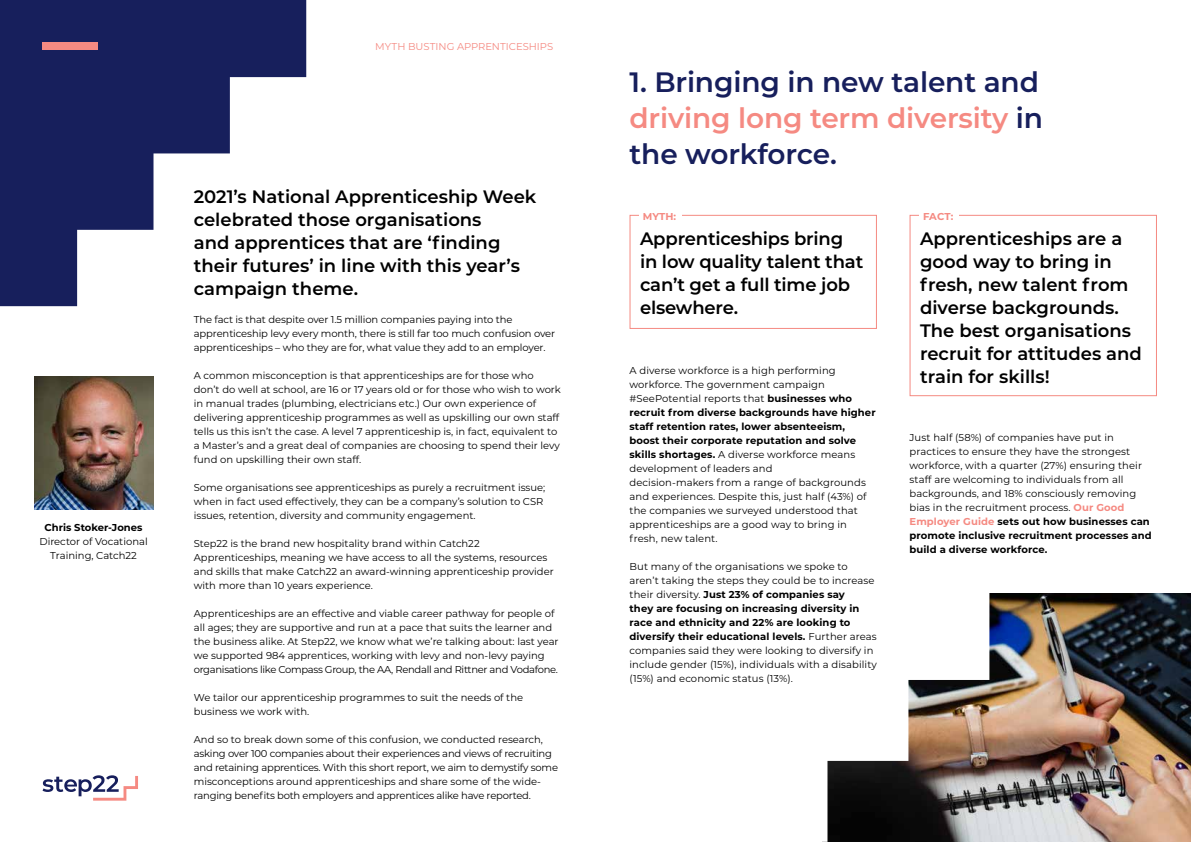
<style>
.page{position:relative;width:1191px;height:842px;background:#fff}
.page>*{position:absolute;margin:0;border:0;box-sizing:border-box;transform-origin:0 0}
.t1{font:600 28px/36px "Montserrat";letter-spacing:-.005em;color:#171f5c}
.t2{font:600 18px/23px "Montserrat";color:#000}
.t3{font:10px/14px "Montserrat";color:#000}
.t4{font:10px/14px "Montserrat";letter-spacing:-.02em;color:#000}
.t5{font:10px "Montserrat";color:#f58a82}
.t6{font:700 10px "Montserrat";color:#000}
.t7{font:700 10px "Montserrat";color:#f58a82}
.s1{color:#f58a82}
.s2{font-weight:700}
.s3{font-weight:700;color:#f58a82}
</style>
<div class="page">
<img style="left:989px;top:593px;width:202px;height:249px">
<img style="left:822px;top:680px;width:167px;height:162px">
<svg style="left:0;top:0;width:306px;height:306px;fill:#171f5c"></svg>
<div style="left:43px;top:43px;width:55px;height:7px;background:#f58a82"></div>
<svg style="left:43px;top:775px;width:95px;height:26px"></svg>
<img style="left:34px;top:376px;width:119px;height:134px">
<div style="left:629px;top:215px;width:248px;height:114px;border:1px solid #f58a82"></div>
<div style="left:639px;top:209px;width:42px;height:17px;background:#fff"></div>
<div style="left:909px;top:215px;width:248px;height:181px;border:1px solid #f58a82"></div>
<div style="left:919px;top:209px;width:40px;height:17px;background:#fff"></div>
<p class="t5" style="left:375px;top:40px;width:180px">MYTH BUSTING APPRENTICESHIPS</p>
<p class="t6" style="left:45px;top:520px;width:99px">Chris Stoker-Jones</p>
<p class="t3" style="left:39px;top:534px;width:110px;text-align:center">Director of Vocational<br>Training, Catch22</p>
<h2 class="t2" style="left:194px;top:184px;width:344px">2021’s National Apprenticeship Week celebrated those organisations<br>and apprentices that are ‘finding their futures’ in line with this year’s campaign theme.</h2>
<p class="t3" style="left:194px;top:312px;width:363px">The fact is that despite over 1.5 million companies paying into the apprenticeship levy every month, there is still far too much confusion over apprenticeships – who they are for, what value they add to an employer.</p>
<p class="t3" style="left:194px;top:368px;width:368px">A common misconception is that apprenticeships are for those who don’t do well at school, are 16 or 17 years old or for those who wish to work in manual trades (plumbing, electricians etc.) Our own experience of delivering apprenticeship programmes as well as upskilling our own staff tells us this isn’t the case. A level 7 apprenticeship is, in fact, equivalent to a Master’s and a great deal of companies are choosing to spend their levy fund on upskilling their own staff.</p>
<p class="t3" style="left:194px;top:480px;width:353px">Some organisations see apprenticeships as purely a recruitment issue; when in fact used effectively, they can be a company’s solution to CSR issues, retention, diversity and community engagement.</p>
<p class="t3" style="left:194px;top:536px;width:361px">Step22 is the brand new hospitality brand within Catch22<br>Apprenticeships, meaning we have access to all the systems, resources and skills that make Catch22 an award-winning apprenticeship provider with more than 10 years experience.</p>
<p class="t3" style="left:194px;top:606px;width:366px">Apprenticeships are an effective and viable career pathway for people of all ages; they are supportive and run at a pace that suits the learner and the business alike. At Step22, we know what we’re talking about: last year we supported 984 apprentices, working with levy and non-levy paying organisations like Compass Group, the AA, Rendall and Rittner and Vodafone.</p>
<p class="t3" style="left:194px;top:690px;width:331px">We tailor our apprenticeship programmes to suit the needs of the business we work with.</p>
<p class="t4" style="left:194px;top:732px;width:366px">And so to break down some of this confusion, we conducted research, asking over 100 companies about their experiences and views of recruiting and retaining apprentices. With this short report, we aim to demystify some misconceptions around apprenticeships and share some of the wide&shy;ranging benefits both employers and apprentices alike have reported.</p>
<h1 class="t1" style="left:629px;top:63px;width:415px">1. Bringing in new talent and <span class="s1">driving long term diversity</span> in the workforce.</h1>
<p class="t7" style="left:643px;top:209px;width:35px">MYTH:</p>
<h2 class="t2" style="left:640px;top:226px;width:225px">Apprenticeships bring in low quality talent that can’t get a full time job elsewhere.</h2>
<p class="t3" style="left:629px;top:363px;width:248px">A diverse workforce is a high performing workforce. The government campaign #SeePotential reports that <span class="s2">businesses who recruit from diverse backgrounds have higher staff retention rates, lower absenteeism, boost their corporate reputation and solve skills shortages.</span> A diverse workforce means development of leaders and<br>decision-makers from a range of backgrounds and experiences. Despite this, just half (43%) of the companies we surveyed understood that apprenticeships are a good way to bring in fresh, new talent.</p>
<p class="t3" style="left:629px;top:559px;width:249px">But many of the organisations we spoke to aren’t taking the steps they could be to increase their diversity. <span class="s2">Just 23% of companies say<br>they are focusing on increasing diversity in race and ethnicity and 22% are looking to diversify their educational levels.</span> Further areas companies said they were looking to diversify in include gender (15%), individuals with a disability (15%) and economic status (13%).</p>
<p class="t7" style="left:923px;top:209px;width:32px">FACT:</p>
<h2 class="t2" style="left:920px;top:226px;width:223px">Apprenticeships are a good way to bring in fresh, new talent from diverse backgrounds.<br>The best organisations recruit for attitudes and train for skills!</h2>
<p class="t3" style="left:909px;top:430px;width:244px">Just half (58%) of companies have put in practices to ensure they have the strongest workforce, with a quarter (27%) ensuring their staff are welcoming to individuals from all backgrounds, and 18% consciously removing bias in the recruitment process. <span class="s3">Our Good Employer Guide</span> <span class="s2">sets out how businesses can promote inclusive recruitment processes and build a diverse workforce.</span></p>
</div>
